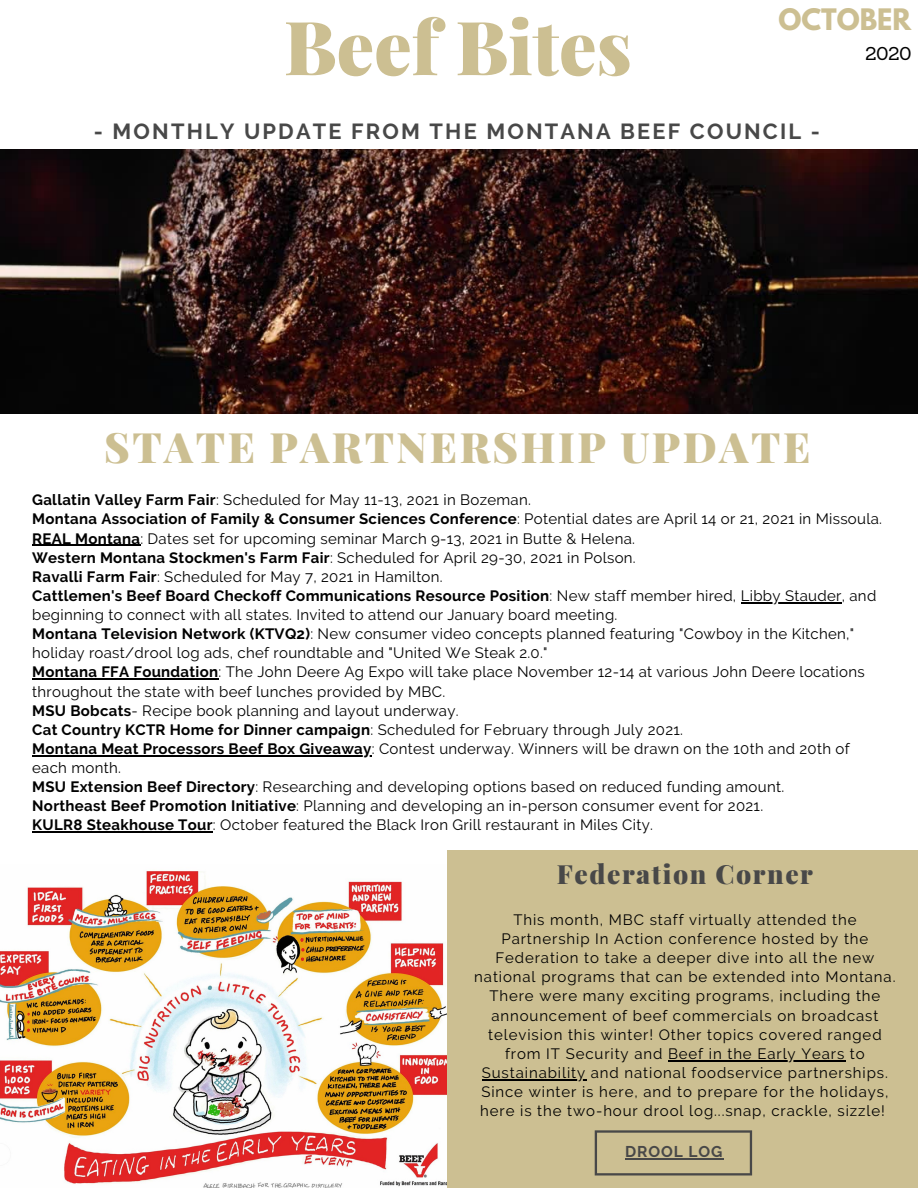
<style>
.page{position:relative;width:918px;height:1188px;background:#fff}
.page>*{position:absolute;margin:0;border:0;box-sizing:border-box;transform-origin:0 0}
.t1{font:900 74.7px "Playfair Display";color:#ccbf92}
.t2{font:900 42px "Playfair Display";letter-spacing:.06em;color:#ccbf92}
.t3{font:900 26.4px "Playfair Display";letter-spacing:.06em;color:#484848}
.t4{font:700 26.25px "League Spartan";color:#ccbf92}
.t5{font:700 21.75px "Raleway";letter-spacing:.1em;color:#484848}
.t6{font:18.15px "Sanchez";color:#000}
.t7{font:700 15.6px "Raleway";letter-spacing:.06em;color:#484848}
.t8{font:15px/19.2px "Raleway";letter-spacing:.02em;color:#000}
.t9{font:15px/19.2px "Raleway";letter-spacing:.06em;color:#000;text-align:center}
.s1{font-weight:700}
</style>
<div class="page">
<div style="left:447px;top:850px;width:471px;height:338px;background:#ccbf92"></div>
<img style="left:0;top:150px;width:918px;height:263px">
<img style="left:0;top:871px;width:447px;height:317px">
<hr style="left:668px;top:1060px;width:177px;height:1px;background:#000">
<hr style="left:482px;top:1079px;width:104px;height:1px;background:#000">
<hr style="left:32px;top:545px;width:108px;height:1px;background:#000">
<hr style="left:741px;top:602px;width:101px;height:1px;background:#000">
<hr style="left:32px;top:679px;width:186px;height:1px;background:#000">
<hr style="left:32px;top:755px;width:340px;height:1px;background:#000">
<hr style="left:32px;top:832px;width:181px;height:1px;background:#000">
<svg style="left:595px;top:1130px;width:157px;height:45px"></svg>
<hr style="left:625px;top:1158px;width:98px;height:1px;background:#484848">
<h1 class="t1" style="left:284px;top:-6px;width:349px">Beef Bites</h1>
<h3 class="t4" style="left:778px;top:6px;width:134px">OCTOBER</h3>
<p class="t6" style="left:866px;top:42px;width:47px">2020</p>
<h3 class="t5" style="left:94px;top:118px;width:727px">- MONTHLY UPDATE FROM THE MONTANA BEEF COUNCIL -</h3>
<h2 class="t2" style="left:104px;top:417px;width:708px">STATE PARTNERSHIP UPDATE</h2>
<p class="t8" style="left:32px;top:490px;width:851px"><span class="s1">Gallatin Valley Farm Fair</span>: Scheduled for May 11-13, 2021 in Bozeman.<br><span class="s1">Montana Association of Family &amp; Consumer Sciences Conference</span>: Potential dates are April 14 or 21, 2021 in Missoula.<br><span class="s1">REAL Montana</span>: Dates set for upcoming seminar March 9-13, 2021 in Butte &amp; Helena.<br><span class="s1">Western Montana Stockmen's Farm Fair</span>: Scheduled for April 29-30, 2021 in Polson.<br><span class="s1">Ravalli Farm Fair</span>: Scheduled for May 7, 2021 in Hamilton.<br><span class="s1">Cattlemen's Beef Board Checkoff Communications Resource Position</span>: New staff member hired, Libby Stauder, and beginning to connect with all states. Invited to attend our January board meeting.<br><span class="s1">Montana Television Network (KTVQ2)</span>: New consumer video concepts planned featuring "Cowboy in the Kitchen," holiday roast/drool log ads, chef roundtable and "United We Steak 2.0."<br><span class="s1">Montana FFA Foundation</span>: The John Deere Ag Expo will take place November 12-14 at various John Deere locations throughout the state with beef lunches provided by MBC.<br><span class="s1">MSU Bobcats</span>- Recipe book planning and layout underway.<br><span class="s1">Cat Country KCTR Home for Dinner campaign</span>: Scheduled for February through July 2021.<br><span class="s1">Montana Meat Processors Beef Box Giveaway</span>: Contest underway. Winners will be drawn on the 10th and 20th of each month.<br><span class="s1">MSU Extension Beef Directory</span>: Researching and developing options based on reduced funding amount.<br><span class="s1">Northeast Beef Promotion Initiative</span>: Planning and developing an in-person consumer event for 2021.<br><span class="s1">KULR8 Steakhouse Tour</span>: October featured the Black Iron Grill restaurant in Miles City.</p>
<h3 class="t3" style="left:557px;top:855px;width:258px">Federation Corner</h3>
<p class="t9" style="left:474px;top:910px;width:423px">This month, MBC staff virtually attended the Partnership In Action conference hosted by the Federation to take a deeper dive into all the new national programs that can be extended into Montana.<br>There were many exciting programs, including the announcement of beef commercials on broadcast television this winter! Other topics covered ranged from IT Security and Beef in the Early Years to Sustainability and national foodservice partnerships.<br>Since winter is here, and to prepare for the holidays, here is the two-hour drool log...snap, crackle, sizzle!</p>
<p class="t7" style="left:625px;top:1143px;width:99px">DROOL LOG</p>
</div>
